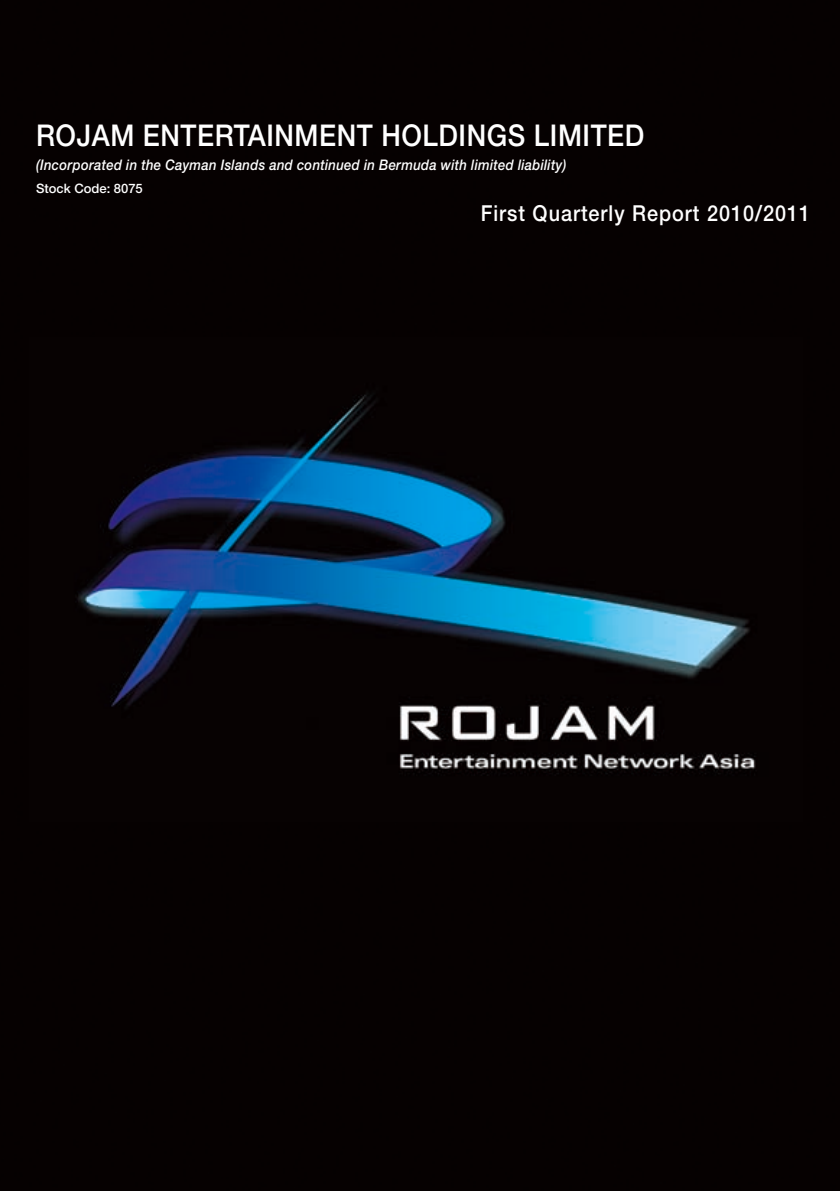
<style>
.page{position:relative;width:840px;height:1191px;background:#fff}
.page>*{position:absolute;margin:0;border:0;box-sizing:border-box;transform-origin:0 0}
.t1{font:500 30px "Helvetica Neue LT Std";letter-spacing:.02em;color:#fff;scale:.9 1}
.t2{font:500 22px "Helvetica Neue LT Std";letter-spacing:.05em;color:#fff;scale:.9 1}
.t3{font:italic 500 14.6px "Helvetica Neue LT Std";letter-spacing:.02em;color:#fff;scale:.9 1}
.t4{font:500 13px "Helvetica Neue LT Std";color:#fff}
</style>
<div class="page">
<div style="left:0;top:0;width:839px;height:1191px;background:#060101"></div>
<img style="left:29px;top:338px;width:772px;height:483px">
<h1 class="t1" style="left:36px;top:118px;width:677px">ROJAM ENTERTAINMENT HOLDINGS LIMITED</h1>
<p class="t3" style="left:36px;top:156px;width:590px">(Incorporated in the Cayman Islands and continued in Bermuda with limited liability)</p>
<p class="t4" style="left:36px;top:180px;width:108px">Stock Code: 8075</p>
<h2 class="t2" style="left:480px;top:200px;width:367px">First Quarterly Report 2010/2011</h2>
</div>
